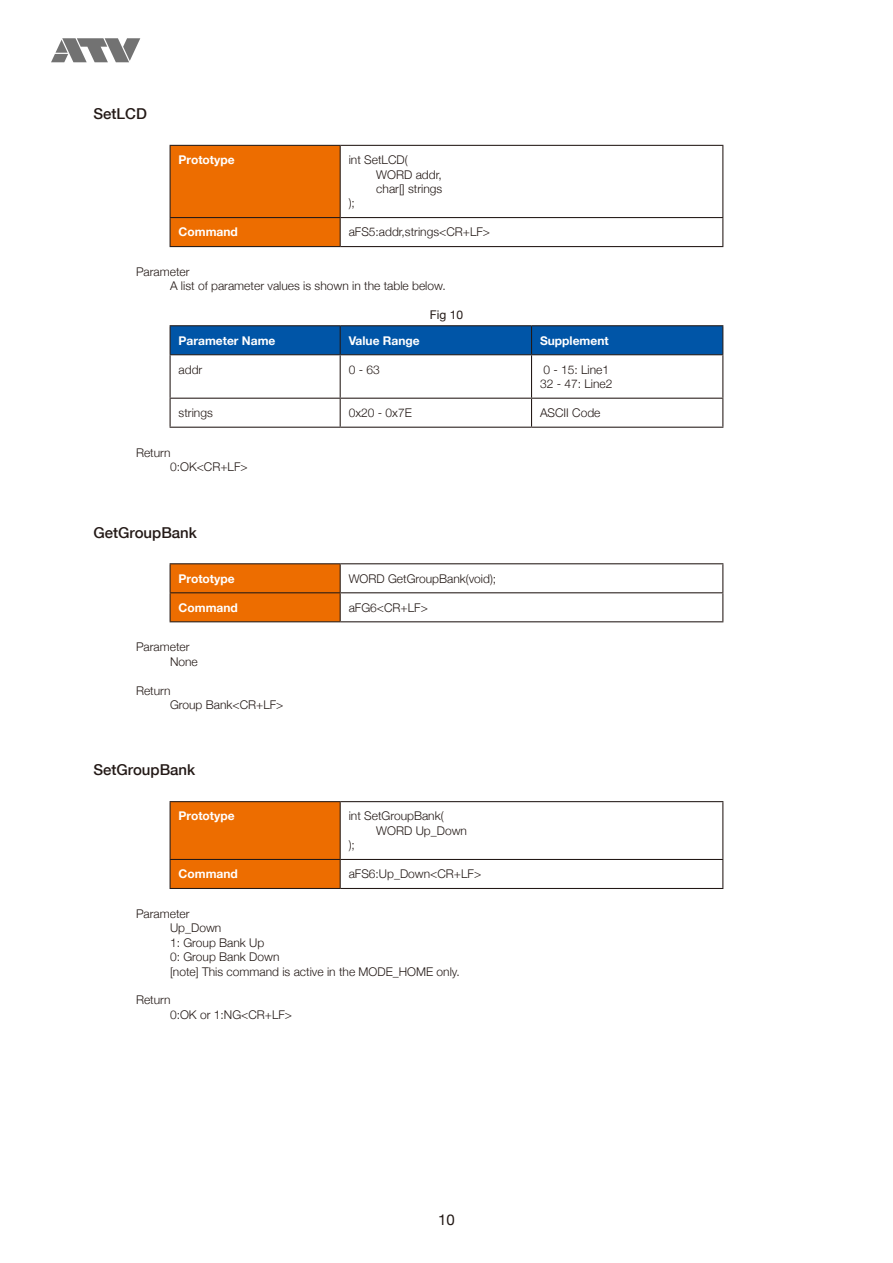
<style>
.page{position:relative;width:893px;height:1263px;background:#fff}
.page>*{position:absolute;margin:0;border:0;box-sizing:border-box;transform-origin:0 0}
.t1{font:500 15px "Helvetica Neue";color:#231916}
.t2{font:15px "Helvetica Neue";color:#231916}
.t3{font:300 12px/14.4px "Helvetica Neue";color:#231916}
.t4{font:700 12px "Helvetica Neue";color:#fff}
.t5{font:12px "Helvetica Neue";color:#231916}
</style>
<div class="page">
<svg style="left:51px;top:38px;width:89px;height:24px"></svg>
<hr style="left:340px;top:145px;width:383px;height:1px;background:#231916">
<hr style="left:722px;top:146px;width:1px;height:71px;background:#231916">
<hr style="left:340px;top:217px;width:383px;height:1px;background:#231916">
<div style="left:170px;top:145px;width:171px;height:101px;background:#ed6d00"></div>
<svg style="left:722px;top:218px;width:1px;height:28px"></svg>
<hr style="left:170px;top:246px;width:170px;height:1px;background:#231916">
<hr style="left:340px;top:246px;width:383px;height:1px;background:#231916">
<hr style="left:170px;top:325px;width:170px;height:1px;background:#231916">
<hr style="left:340px;top:325px;width:191px;height:1px;background:#231916">
<hr style="left:531px;top:325px;width:192px;height:1px;background:#231916">
<div style="left:170px;top:326px;width:553px;height:28px;background:#0055a7"></div>
<hr style="left:170px;top:354px;width:170px;height:1px;background:#231916">
<hr style="left:170px;top:355px;width:1px;height:43px;background:#231916">
<hr style="left:340px;top:354px;width:191px;height:1px;background:#231916">
<hr style="left:340px;top:355px;width:1px;height:43px;background:#231916">
<hr style="left:531px;top:354px;width:192px;height:1px;background:#231916">
<hr style="left:531px;top:355px;width:1px;height:43px;background:#231916">
<hr style="left:722px;top:355px;width:1px;height:43px;background:#231916">
<hr style="left:170px;top:398px;width:170px;height:1px;background:#231916">
<svg style="left:170px;top:399px;width:1px;height:28px"></svg>
<hr style="left:340px;top:398px;width:191px;height:1px;background:#231916">
<svg style="left:340px;top:399px;width:1px;height:28px"></svg>
<hr style="left:531px;top:398px;width:192px;height:1px;background:#231916">
<svg style="left:531px;top:399px;width:1px;height:28px"></svg>
<svg style="left:722px;top:399px;width:1px;height:28px"></svg>
<hr style="left:170px;top:427px;width:170px;height:1px;background:#231916">
<hr style="left:340px;top:427px;width:191px;height:1px;background:#231916">
<hr style="left:531px;top:427px;width:192px;height:1px;background:#231916">
<hr style="left:170px;top:563px;width:170px;height:1px;background:#231916">
<hr style="left:340px;top:563px;width:383px;height:1px;background:#231916">
<hr style="left:340px;top:592px;width:383px;height:1px;background:#231916">
<div style="left:170px;top:564px;width:171px;height:57px;background:#ed6d00"></div>
<svg style="left:722px;top:564px;width:1px;height:57px"></svg>
<hr style="left:170px;top:621px;width:170px;height:1px;background:#231916">
<hr style="left:340px;top:621px;width:383px;height:1px;background:#231916">
<hr style="left:170px;top:801px;width:170px;height:1px;background:#231916">
<hr style="left:340px;top:801px;width:383px;height:1px;background:#231916">
<hr style="left:722px;top:802px;width:1px;height:57px;background:#231916">
<hr style="left:340px;top:859px;width:383px;height:1px;background:#231916">
<div style="left:170px;top:802px;width:171px;height:86px;background:#ed6d00"></div>
<svg style="left:722px;top:860px;width:1px;height:28px"></svg>
<hr style="left:170px;top:888px;width:170px;height:1px;background:#231916">
<hr style="left:340px;top:888px;width:383px;height:1px;background:#231916">
<p class="t1" style="left:94px;top:102px;width:55px">SetLCD</p>
<p class="t4" style="left:179px;top:149px;width:58px">Prototype</p>
<p class="t3" style="left:349px;top:152px;width:60px">int SetLCD(</p>
<p class="t3" style="left:376px;top:166px;width:67px">WORD addr,</p>
<p class="t3" style="left:376px;top:181px;width:68px">char[] strings</p>
<p class="t3" style="left:349px;top:195px;width:8px">);</p>
<p class="t4" style="left:179px;top:221px;width:61px">Command</p>
<p class="t3" style="left:349px;top:224px;width:143px">aFS5:addr,strings&lt;CR+LF&gt;</p>
<p class="t3" style="left:170px;top:264px;width:277px;text-indent:-34px">Parameter<br>A list of parameter values is shown in the table below.</p>
<p class="t5" style="left:430px;top:305px;width:35px">Fig 10</p>
<p class="t4" style="left:179px;top:329px;width:98px">Parameter Name</p>
<p class="t4" style="left:349px;top:329px;width:73px">Value Range</p>
<p class="t4" style="left:540px;top:329px;width:70px">Supplement</p>
<p class="t3" style="left:179px;top:361px;width:25px">addr</p>
<p class="t3" style="left:349px;top:361px;width:33px">0-63</p>
<p class="t3" style="left:540px;top:361px;width:74px">0 - 15: Line1<br>32 - 47: Line2</p>
<p class="t3" style="left:179px;top:405px;width:36px">strings</p>
<p class="t3" style="left:349px;top:405px;width:65px">0x20 - 0x7E</p>
<p class="t3" style="left:540px;top:405px;width:62px">ASCII Code</p>
<p class="t3" style="left:170px;top:444px;width:79px;text-indent:-34px">Return<br>0:OK&lt;CR+LF&gt;</p>
<p class="t1" style="left:94px;top:520px;width:105px">GetGroupBank</p>
<p class="t4" style="left:179px;top:567px;width:58px">Prototype</p>
<p class="t3" style="left:349px;top:570px;width:149px">WORD GetGroupBank(void);</p>
<p class="t4" style="left:179px;top:596px;width:61px">Command</p>
<p class="t3" style="left:349px;top:599px;width:81px">aFG6&lt;CR+LF&gt;</p>
<p class="t3" style="left:170px;top:639px;width:29px;text-indent:-34px">Parameter<br>None</p>
<p class="t3" style="left:170px;top:682px;width:115px;text-indent:-34px">Return<br>Group Bank&lt;CR+LF&gt;</p>
<p class="t1" style="left:94px;top:758px;width:103px">SetGroupBank</p>
<p class="t4" style="left:179px;top:805px;width:58px">Prototype</p>
<p class="t3" style="left:349px;top:808px;width:96px">int SetGroupBank(</p>
<p class="t3" style="left:376px;top:823px;width:92px">WORD Up_Down</p>
<p class="t3" style="left:349px;top:837px;width:8px">);</p>
<p class="t4" style="left:179px;top:863px;width:61px">Command</p>
<p class="t3" style="left:349px;top:866px;width:134px">aFS6:Up_Down&lt;CR+LF&gt;</p>
<p class="t3" style="left:170px;top:906px;width:291px;text-indent:-34px">Parameter<br>Up_Down<br>1: Group Bank Up<br>0: Group Bank Down<br>[note] This command is active in the MODE_HOME only.</p>
<p class="t3" style="left:170px;top:992px;width:124px;text-indent:-34px">Return<br>0:OK or 1:NG&lt;CR+LF&gt;</p>
<p class="t2" style="left:438px;top:1207px;width:18px">10</p>
</div>
